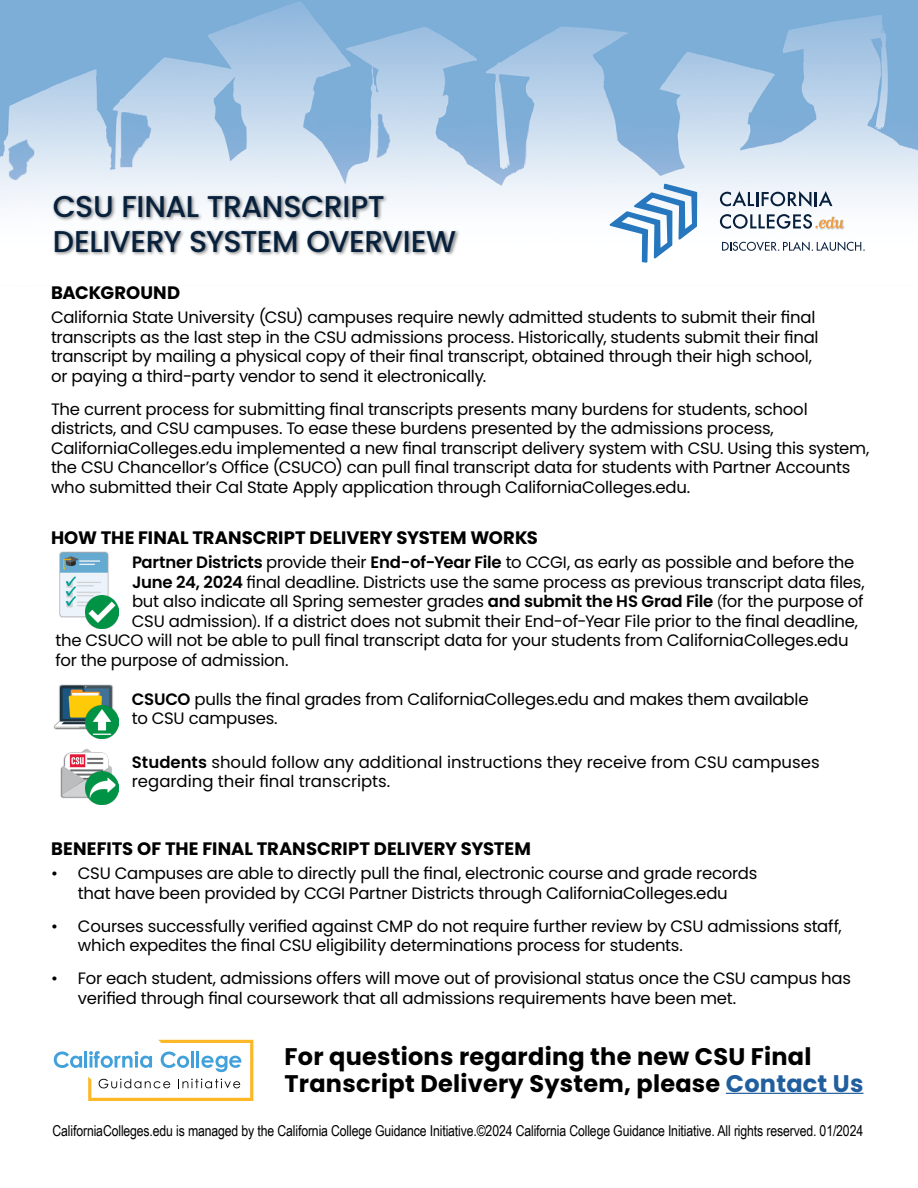
<style>
.page{position:relative;width:918px;height:1188px;background:#fff}
.page>*{position:absolute;margin:0;border:0;box-sizing:border-box;transform-origin:0 0}
.t1{font:500 30px/34.5px "Poppins";letter-spacing:-.015em;color:#07203c}
.t2{font:700 24px/27px "Poppins";letter-spacing:.01em;color:#000}
.t3{font:700 18px "Poppins";color:#000}
.t4{font:16.5px/19.5px "Poppins";letter-spacing:-.015em;color:#000}
.t5{font:15px "Arial Narrow";letter-spacing:-.01em;color:#000}
.s1{font-weight:600}
.s2{font-size:13.5px}
.s3{color:#215e9e}
</style>
<div class="page">
<img style="left:0;top:0;width:918px;height:242px">
<hr style="left:726px;top:1093px;width:138px;height:1px;background:#215e9e">
<svg style="left:54px;top:1051px;width:28px;height:17px"></svg>
<hr style="left:84px;top:1051px;width:3px;height:17px;background:#42a1da">
<svg style="left:88px;top:1040px;width:165px;height:61px"></svg>
<div style="left:52px;top:193px;width:408px;height:63px;background:#000;opacity:.5"></div>
<svg style="left:610px;top:184px;width:87px;height:79px"></svg>
<svg style="left:720px;top:191px;width:112px;height:16px"></svg>
<svg style="left:720px;top:214px;width:125px;height:16px"></svg>
<svg style="left:722px;top:242px;width:143px;height:9px"></svg>
<img style="left:60px;top:749px;width:52px;height:49px">
<img style="left:86px;top:772px;width:33px;height:33px">
<img style="left:53px;top:684px;width:60px;height:46px">
<img style="left:86px;top:706px;width:33px;height:33px">
<img style="left:60px;top:551px;width:49px;height:67px">
<img style="left:86px;top:596px;width:33px;height:33px">
<h1 class="t1" style="left:53px;top:190px;width:405px">CSU FINAL TRANSCRIPT<br>DELIVERY SYSTEM OVERVIEW</h1>
<p class="t3" style="left:51px;top:283px;width:131px">BACKGROUND</p>
<p class="t4" style="left:51px;top:308px;width:769px">California State University (CSU) campuses require newly admitted students to submit their final transcripts as the last step in the CSU admissions process. Historically, students submit their final transcript by mailing a physical copy of their final transcript, obtained through their high school, or paying a third-party vendor to send it electronically.</p>
<p class="t4" style="left:51px;top:399px;width:820px">The current process for submitting final transcripts presents many burdens for students, school districts, and CSU campuses. To ease these burdens presented by the admissions process, CaliforniaColleges.edu implemented a new final transcript delivery system with CSU. Using this system, the CSU Chancellor’s Office (CSUCO) can pull final transcript data for students with Partner Accounts who submitted their Cal State Apply application through CaliforniaColleges.edu.</p>
<p class="t3" style="left:51px;top:528px;width:488px">HOW THE FINAL TRANSCRIPT DELIVERY SYSTEM WORKS</p>
<p class="t4" style="left:132px;top:553px;width:724px"><span class="s1">Partner Districts</span> provide their <span class="s1">End-of-Year File</span> to CCGI, as early as possible and before the</p>
<p class="t4" style="left:132px;top:572px;width:734px"><span class="s1">June 24, 2024</span> final deadline. Districts use the same process as previous transcript data files,</p>
<p class="t4" style="left:132px;top:592px;width:733px">but also indicate all Spring semester grades <span class="s1">and submit the HS Grad File</span> <span class="s2">(</span>for the purpose of</p>
<p class="t4" style="left:132px;top:611px;width:728px">CSU admission<span class="s2">)</span>. If a district does not submit their End-of-Year File prior to the final deadline,</p>
<p class="t4" style="left:56px;top:631px;width:795px">the CSUCO will not be able to pull final transcript data for your students from CaliforniaColleges.edu</p>
<p class="t4" style="left:56px;top:650px;width:235px">for the purpose of admission.</p>
<p class="t4" style="left:132px;top:689px;width:678px"><span class="s1">CSUCO</span> pulls the final grades from CaliforniaColleges.edu and makes them available to CSU campuses.</p>
<p class="t4" style="left:132px;top:752px;width:689px"><span class="s1">Students</span> should follow any additional instructions they receive from CSU campuses regarding their final transcripts.</p>
<p class="t3" style="left:51px;top:839px;width:481px">BENEFITS OF THE FINAL TRANSCRIPT DELIVERY SYSTEM</p>
<p class="t4" style="left:51px;top:864px;width:708px;text-align:center">• CSU Campuses are able to directly pull the final, electronic course and grade records that have been provided by CCGI Partner Districts through CaliforniaColleges.edu</p>
<p class="t4" style="left:78px;top:917px;width:765px;text-indent:-27px">• Courses successfully verified against CMP do not require further review by CSU admissions staff, which expedites the final CSU eligibility determinations process for students.</p>
<p class="t4" style="left:78px;top:969px;width:775px;text-indent:-27px">• For each student, admissions offers will move out of provisional status once the CSU campus has verified through final coursework that all admissions requirements have been met.</p>
<h2 class="t2" style="left:284px;top:1043px;width:581px">For questions regarding the new CSU Final<br>Transcript Delivery System, please <span class="s3">Contact Us</span></h2>
<p class="t5" style="left:53px;top:1120px;width:812px">CaliforniaColleges.edu is managed by the California College Guidance Initiative.©2024 California College Guidance Initiative. All rights reserved. 01/2024</p>
</div>
